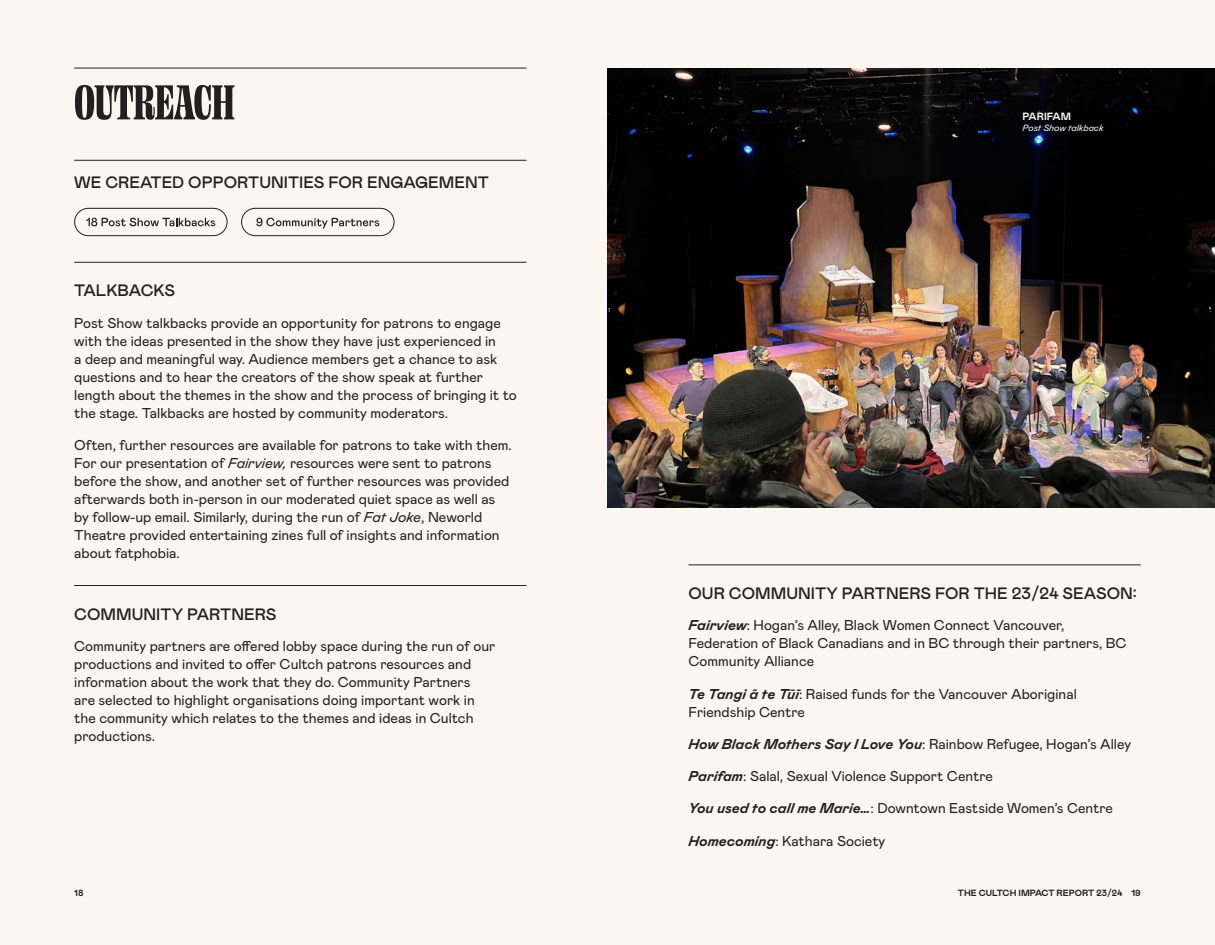
<style>
.page{position:relative;width:1215px;height:945px;background:#f9f7f0}
.page>*{position:absolute;margin:0;border:0;box-sizing:border-box;transform-origin:0 0}
.t1{font:54px "Ohno Fatface 18 Pt Compressed";color:#231f20}
.t2{font:500 16.5px "Mabry Pro";color:#231f20}
.t3{font:14.25px/18px "Mabry Pro";color:#231f20}
.t4{font:700 10.5px "Mabry Pro";color:#f9f7f0}
.t5{font:700 9px "Mabry Pro";color:#231f20}
.t6{font:italic 9px "Mabry Pro";letter-spacing:-.005em;color:#f9f7f0}
.s1{font-style:italic}
.s2{font-weight:700;font-style:italic}
</style>
<div class="page">
<hr style="left:74px;top:160px;width:452px;height:1px;background:#231f20">
<hr style="left:74px;top:262px;width:452px;height:1px;background:#231f20">
<hr style="left:74px;top:585px;width:452px;height:1px;background:#231f20">
<hr style="left:688px;top:564px;width:453px;height:1px;background:#231f20">
<hr style="left:74px;top:68px;width:452px;height:1px;background:#231f20">
<svg style="left:86px;top:218px;width:129px;height:8px"></svg>
<div style="left:74px;top:208px;width:154px;height:28px;border:1px solid #231f20;border-radius:14px"></div>
<div style="left:241px;top:208px;width:153px;height:28px;border:1px solid #231f20;border-radius:14px"></div>
<svg style="left:256px;top:218px;width:123px;height:11px"></svg>
<img style="left:608px;top:68px;width:607px;height:439px">
<h1 class="t1" style="left:74px;top:69px;width:162px">OUTREACH</h1>
<p class="t2" style="left:74px;top:172px;width:416px">WE CREATED OPPORTUNITIES FOR ENGAGEMENT</p>
<p class="t2" style="left:74px;top:281px;width:102px">TALKBACKS</p>
<p class="t3" style="left:74px;top:314px;width:444px">Post Show talkbacks provide an opportunity for patrons to engage with the ideas presented in the show they have just experienced in<br>a deep and meaningful way. Audience members get a chance to ask questions and to hear the creators of the show speak at further length about the themes in the show and the process of bringing it to the stage. Talkbacks are hosted by community moderators.</p>
<p class="t3" style="left:74px;top:437px;width:439px">Often, further resources are available for patrons to take with them.<br>For our presentation of <span class="s1">Fairview,</span> resources were sent to patrons before the show, and another set of further resources was provided afterwards both in-person in our moderated quiet space as well as by follow-up email. Similarly, during the run of <span class="s1">Fat Joke</span>, Neworld Theatre provided entertaining zines full of insights and information about fatphobia.</p>
<p class="t2" style="left:74px;top:604px;width:204px">COMMUNITY PARTNERS</p>
<p class="t3" style="left:74px;top:638px;width:423px">Community partners are offered lobby space during the run of our productions and invited to offer Cultch patrons resources and information about the work that they do. Community Partners<br>are selected to highlight organisations doing important work in the community which relates to the themes and ideas in Cultch productions.</p>
<p class="t4" style="left:1023px;top:110px;width:50px">PARIFAM</p>
<p class="t6" style="left:1023px;top:122px;width:83px">Post Show talkback</p>
<p class="t2" style="left:688px;top:583px;width:450px">OUR COMMUNITY PARTNERS FOR THE 23/24 SEASON:</p>
<p class="t3" style="left:688px;top:617px;width:440px"><span class="s2">Fairview</span>: Hogan’s Alley, Black Women Connect Vancouver,<br>Federation of Black Canadians and in BC through their partners, BC<br>Community Alliance</p>
<p class="t3" style="left:688px;top:685px;width:390px"><span class="s2">Te Tangi ā te Tūī</span>: Raised funds for the Vancouver Aboriginal<br>Friendship Centre</p>
<p class="t3" style="left:688px;top:735px;width:444px"><span class="s2">How Black Mothers Say I Love You</span>: Rainbow Refugee, Hogan’s Alley</p>
<p class="t3" style="left:688px;top:768px;width:306px"><span class="s2">Parifam</span>: Salal, Sexual Violence Support Centre</p>
<p class="t3" style="left:688px;top:800px;width:426px"><span class="s2">You used to call me Marie…</span>: Downtown Eastside Women’s Centre</p>
<p class="t3" style="left:688px;top:832px;width:198px"><span class="s2">Homecoming</span>: Kathara Society</p>
<p class="t5" style="left:74px;top:887px;width:11px">18</p>
<p class="t5" style="left:958px;top:887px;width:184px">THE CULTCH IMPACT REPORT 23/24 19</p>
</div>
